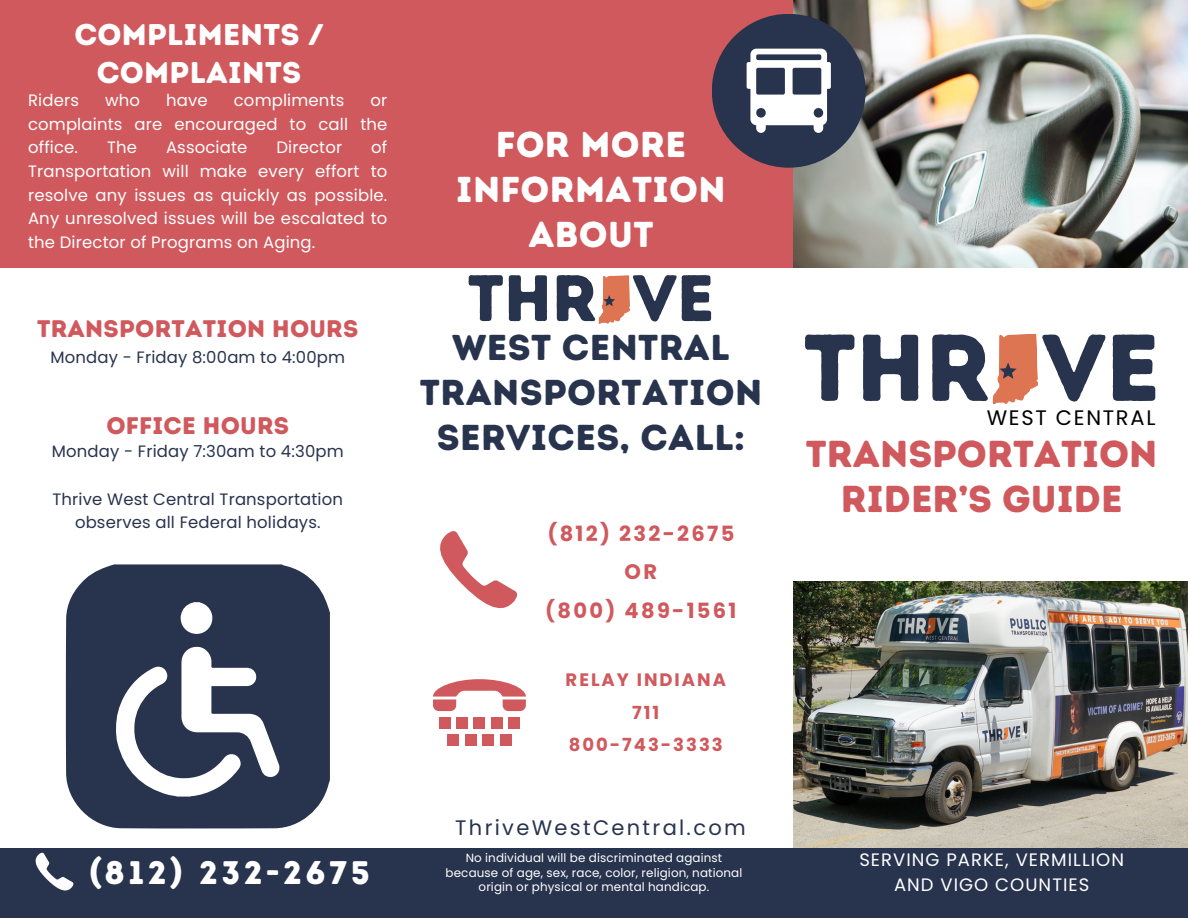
<style>
.page{position:relative;width:1188px;height:918px;background:#fff}
.page>*{position:absolute;margin:0;border:0;box-sizing:border-box;transform-origin:0 0}
.t1{font:94.5px "Intro Rust Base";color:#28334e}
.t2{font:65.4px "Intro Rust Base";color:#28334e}
.t3{font:37.5px/45px "Intro Rust Base";color:#d0595d;text-align:center}
.t4{font:36px/45px "Intro Rust Base";letter-spacing:.01em;color:#28334e;text-align:center}
.t5{font:36px/45px "Intro Rust Base";letter-spacing:.01em;color:#fff;text-align:center}
.t6{font:32.7px "Intro Rust Base";letter-spacing:.11em;color:#fff}
.t7{font:30px/37.2px "Intro Rust Base";letter-spacing:.01em;color:#fff;text-align:center}
.t8{font:24px "Intro Rust Base";letter-spacing:.01em;color:#d0595d}
.t9{font:700 21px "Poppins";letter-spacing:.11em;color:#d0595d}
.t10{font:21px "Poppins";letter-spacing:.11em;color:#28334e}
.t11{font:21px "Poppins";letter-spacing:.085em;color:#000}
.t12{font:18px/24.8px "Poppins";letter-spacing:.06em;color:#fff;text-align:center}
.t13{font:700 18px "Poppins";letter-spacing:.11em;color:#d0595d}
.t14{font:16.5px/23.7px "Poppins";letter-spacing:.01em;color:#fff;text-align:justify}
.t15{font:16.5px "Poppins";letter-spacing:.01em;color:#28334e}
.t16{font:11.85px "Poppins";letter-spacing:.01em;color:#fff}
</style>
<div class="page">
<div style="left:0;top:0;width:1188px;height:268px;background:#d0595d"></div>
<img style="left:793px;top:581px;width:395px;height:267px">
<div style="left:0;top:848px;width:1188px;height:70px;background:#28334e"></div>
<img style="left:793px;top:0;width:395px;height:268px">
<div style="left:712px;top:14px;width:154px;height:154px;background:#28334e;border-radius:50%"></div>
<svg style="left:747px;top:49px;width:84px;height:84px"></svg>
<svg style="left:440px;top:531px;width:77px;height:78px"></svg>
<svg style="left:66px;top:564px;width:264px;height:265px;fill:#28334e"></svg>
<svg style="left:433px;top:679px;width:93px;height:32px"></svg>
<div style="left:439px;top:717px;width:11px;height:11px;background:#d0595d"></div>
<div style="left:508px;top:717px;width:12px;height:11px;background:#d0595d"></div>
<div style="left:474px;top:717px;width:11px;height:11px;background:#d0595d"></div>
<div style="left:491px;top:717px;width:12px;height:11px;background:#d0595d"></div>
<div style="left:456px;top:717px;width:12px;height:11px;background:#d0595d"></div>
<div style="left:448px;top:734px;width:11px;height:12px;background:#d0595d"></div>
<div style="left:482px;top:734px;width:12px;height:12px;background:#d0595d"></div>
<div style="left:500px;top:734px;width:11px;height:12px;background:#d0595d"></div>
<div style="left:465px;top:734px;width:12px;height:12px;background:#d0595d"></div>
<svg style="left:35px;top:853px;width:39px;height:38px"></svg>
<svg style="left:598px;top:275px;width:32px;height:49px"></svg>
<svg style="left:992px;top:334px;width:46px;height:70px"></svg>
<p class="t7" style="left:74px;top:16px;width:251px">COMPLIMENTS /<br>COMPLAINTS</p>
<h2 class="t14" style="left:28px;top:89px;width:52px">Riders</h2>
<h2 class="t14" style="left:105px;top:89px;width:36px">who</h2>
<h2 class="t14" style="left:166px;top:89px;width:43px">have</h2>
<h2 class="t14" style="left:234px;top:89px;width:112px">compliments</h2>
<h2 class="t14" style="left:28px;top:89px;width:361px;text-indent:342px">or complaints are encouraged to call the office.</h2>
<h2 class="t14" style="left:28px;top:136px;width:361px;text-indent:343px">of Transportation will make every effort to resolve any issues as quickly as possible.<br>Any unresolved issues will be escalated to the Director of Programs on Aging.</h2>
<h2 class="t14" style="left:107px;top:136px;width:31px">The</h2>
<h2 class="t14" style="left:166px;top:136px;width:83px">Associate</h2>
<h2 class="t14" style="left:276px;top:136px;width:67px">Director</h2>
<p class="t8" style="left:37px;top:315px;width:323px">TRANSPORTATION HOURS</p>
<p class="t15" style="left:51px;top:346px;width:296px">Monday - Friday 8:00am to 4:00pm</p>
<p class="t8" style="left:106px;top:412px;width:184px">OFFICE HOURS</p>
<p class="t15" style="left:52px;top:440px;width:293px">Monday - Friday 7:30am to 4:30pm</p>
<p class="t15" style="left:53px;top:487px;width:292px">Thrive West Central Transportation</p>
<p class="t15" style="left:75px;top:511px;width:247px">observes all Federal holidays.</p>
<p class="t6" style="left:89px;top:853px;width:282px">(812) 232-2675</p>
<h6 class="t5" style="left:456px;top:122px;width:271px">FOR MORE<br>INFORMATION<br>ABOUT</h6>
<p class="t2" style="left:467px;top:259px;width:248px">THR VE</p>
<p class="t4" style="left:420px;top:325px;width:344px">WEST CENTRAL<br>TRANSPORTATION<br>SERVICES, CALL:</p>
<p class="t9" style="left:547px;top:519px;width:189px">(812) 232-2675</p>
<p class="t9" style="left:625px;top:557px;width:34px">OR</p>
<p class="t9" style="left:545px;top:596px;width:193px">(800) 489-1561</p>
<h1 class="t13" style="left:566px;top:667px;width:162px">RELAY INDIANA</h1>
<p class="t13" style="left:632px;top:700px;width:29px">711</p>
<p class="t13" style="left:569px;top:732px;width:156px">800-743-3333</p>
<p class="t10" style="left:455px;top:813px;width:292px">ThriveWestCentral.com</p>
<p class="t16" style="left:466px;top:849px;width:258px">No individual will be discriminated against</p>
<p class="t16" style="left:446px;top:864px;width:298px">because of age, sex, race, color, religion, national</p>
<p class="t16" style="left:479px;top:879px;width:232px">origin or physical or mental handicap.</p>
<h4 class="t1" style="left:803px;top:311px;width:189px">THR</h4>
<h4 class="t11" style="left:987px;top:403px;width:170px">WEST CENTRAL</h4>
<h4 class="t1" style="left:1042px;top:311px;width:119px">VE</h4>
<h3 class="t3" style="left:806px;top:432px;width:353px">TRANSPORTATION<br>RIDER’S GUIDE</h3>
<p class="t12" style="left:859px;top:848px;width:266px">SERVING PARKE, VERMILLION<br>AND VIGO COUNTIES</p>
</div>
